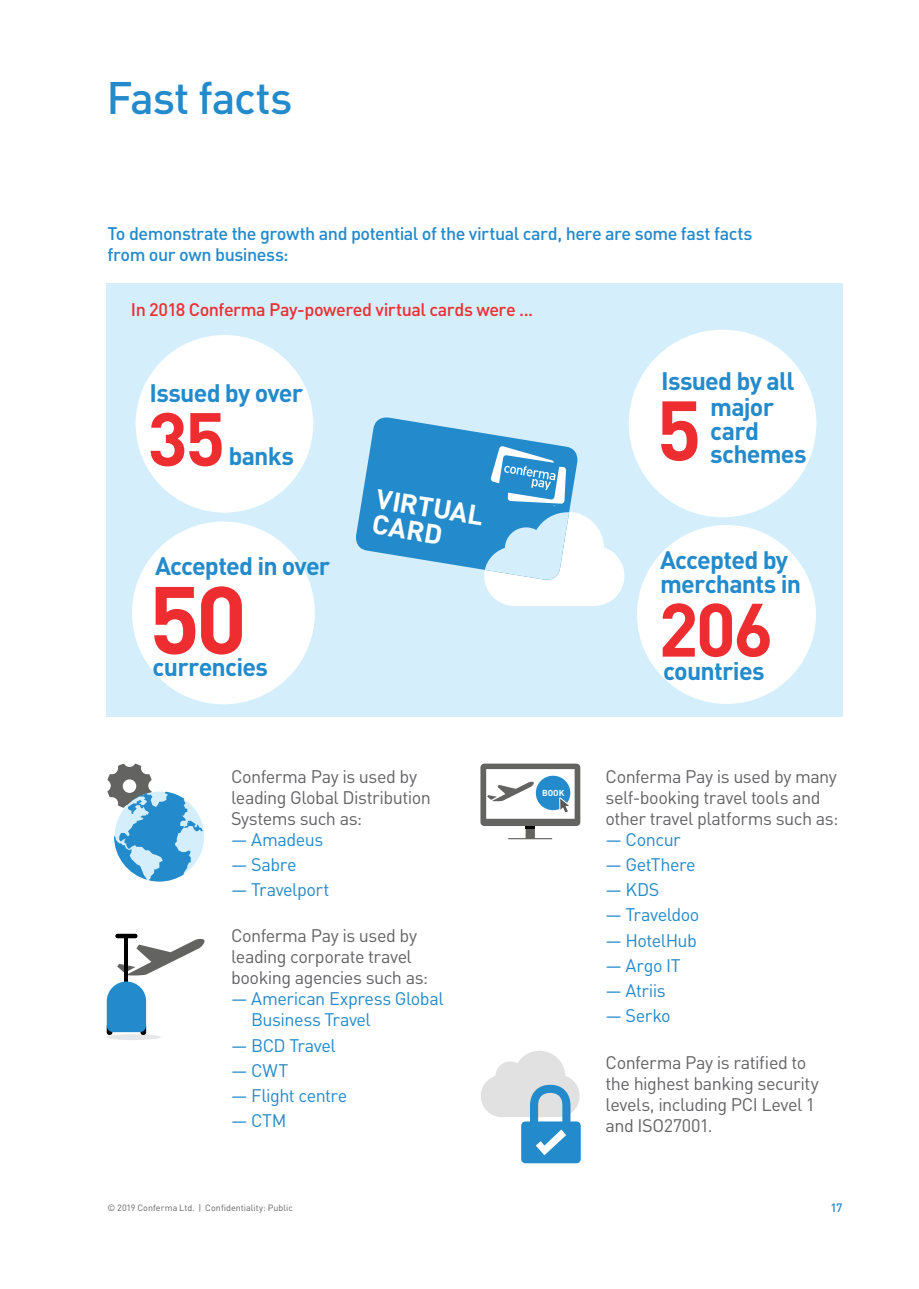
<style>
.page{position:relative;width:919px;height:1289px;background:#fff}
.page>*{position:absolute;margin:0;border:0;box-sizing:border-box;transform-origin:0 0}
.t1{font:700 94.2px "DIN";color:#ee2d31}
.t2{font:700 83.1px "DIN";color:#ee2d31}
.t3{font:700 74.25px "DIN";color:#ee2d31}
.t4{font:500 45px "DIN";letter-spacing:-.025em;color:#238acb}
.t5{font:700 27px/25.3px "DIN";color:#fff}
.t6{font:700 25.05px/23.7px "DIN";letter-spacing:-.03em;color:#238acb}
.t7{font:18px/21px "DIN";letter-spacing:-.03em;color:#636366}
.t8{font:18px/21px "DIN";letter-spacing:-.03em;color:#238acb}
.t9{font:500 18px/21px "DIN";letter-spacing:-.03em;color:#238acb}
.t10{font:500 18px "DIN";letter-spacing:-.025em;color:#ee2d31}
.t11{font:500 12px "DIN";color:#238acb}
.t12{font:9px "DIN";letter-spacing:.005em;color:#636366}
.t13{font:700 8.55px "DIN";color:#fff}
</style>
<div class="page">
<div style="left:106px;top:283px;width:736px;height:433px;background:#d4effb"></div>
<div style="left:132px;top:521px;width:183px;height:183px;background:#fff;border-radius:50%"></div>
<div style="left:136px;top:335px;width:177px;height:177px;background:#fff;border-radius:50%"></div>
<div style="left:637px;top:525px;width:178px;height:179px;background:#fff;border-radius:50%"></div>
<div style="left:628px;top:330px;width:188px;height:187px;background:#fff;border-radius:50%"></div>
<svg style="left:481px;top:1051px;width:99px;height:112px"></svg>
<svg style="left:480px;top:763px;width:100px;height:76px"></svg>
<svg style="left:356px;top:417px;width:268px;height:189px"></svg>
<svg style="left:107px;top:763px;width:96px;height:118px"></svg>
<div style="left:106px;top:1034px;width:55px;height:6px;background:#e6e7e9;border-radius:50%"></div>
<svg style="left:117px;top:938px;width:88px;height:37px"></svg>
<div style="left:117px;top:933px;width:18px;height:5px;background:#000001"></div>
<hr style="left:124px;top:934px;width:4px;height:52px;background:#000001">
<div style="left:107px;top:1023px;width:5px;height:11px;background:#000001;border-radius:3px"></div>
<div style="left:140px;top:1023px;width:6px;height:11px;background:#000001;border-radius:3px"></div>
<svg style="left:107px;top:981px;width:39px;height:51px;background:#3693cd"></svg>
<p class="t4" style="left:106px;top:69px;width:188px">Fast facts</p>
<p class="t9" style="left:108px;top:223px;width:646px">To demonstrate the growth and potential of the virtual card, here are some fast facts from our own business:</p>
<p class="t10" style="left:131px;top:298px;width:404px">In 2018 Conferma Pay-powered virtual cards were ...</p>
<p class="t6" style="left:150px;top:380px;width:155px">Issued by over</p>
<p class="t3" style="left:147px;top:390px;width:79px">35</p>
<p class="t6" style="left:228px;top:442px;width:67px">banks</p>
<p class="t6" style="left:155px;top:553px;width:177px">Accepted in over</p>
<p class="t1" style="left:149px;top:558px;width:100px">50</p>
<p class="t6" style="left:153px;top:654px;width:117px">currencies</p>
<p class="t5" style="left:378px;top:485px;width:110px;rotate:9deg">VIRTUAL<br>CARD</p>
<p class="t7" style="left:231px;top:765px;width:201px">Conferma Pay is used by leading Global Distribution<br>Systems such as:</p>
<p class="t8" style="left:231px;top:828px;width:94px">— Amadeus</p>
<p class="t8" style="left:231px;top:853px;width:67px">— Sabre</p>
<p class="t8" style="left:231px;top:878px;width:100px">— Travelport</p>
<p class="t7" style="left:231px;top:925px;width:198px">Conferma Pay is used by leading corporate travel booking agencies such as:</p>
<p class="t8" style="left:251px;top:988px;width:194px;text-indent:-20px">— American Express Global<br>Business Travel</p>
<p class="t8" style="left:231px;top:1034px;width:106px">— BCD Travel</p>
<p class="t8" style="left:231px;top:1059px;width:59px">— CWT</p>
<p class="t8" style="left:231px;top:1084px;width:118px">— Flight centre</p>
<p class="t8" style="left:231px;top:1110px;width:57px">— CTM</p>
<p class="t13" style="left:542px;top:787px;width:24px">BOOK</p>
<p class="t6" style="left:661px;top:368px;width:135px">Issued by all</p>
<p class="t2" style="left:656px;top:376px;width:47px">5</p>
<p class="t6" style="left:710px;top:394px;width:65px">major card</p>
<p class="t6" style="left:710px;top:441px;width:98px">schemes</p>
<p class="t6" style="left:660px;top:547px;width:142px">Accepted by merchants in</p>
<p class="t3" style="left:658px;top:581px;width:117px">206</p>
<p class="t6" style="left:663px;top:657px;width:103px">countries</p>
<p class="t7" style="left:605px;top:765px;width:234px">Conferma Pay is used by many self-booking travel tools and other travel platforms such as:</p>
<p class="t8" style="left:605px;top:828px;width:77px">— Concur</p>
<p class="t8" style="left:605px;top:853px;width:92px">— GetThere</p>
<p class="t8" style="left:605px;top:878px;width:55px">— KDS</p>
<p class="t8" style="left:605px;top:904px;width:95px">— Traveldoo</p>
<p class="t8" style="left:605px;top:929px;width:93px">— HotelHub</p>
<p class="t8" style="left:605px;top:954px;width:77px">— Argo IT</p>
<p class="t8" style="left:605px;top:979px;width:62px">— Atriis</p>
<p class="t8" style="left:605px;top:1005px;width:67px">— Serko</p>
<p class="t7" style="left:605px;top:1051px;width:215px">Conferma Pay is ratified to the highest banking security levels, including PCI Level 1 and ISO27001.</p>
<p class="t12" style="left:107px;top:1201px;width:187px">© 2019 Conferma Ltd. | Confidentiality: Public</p>
<p class="t11" style="left:830px;top:1199px;width:14px">17</p>
</div>
